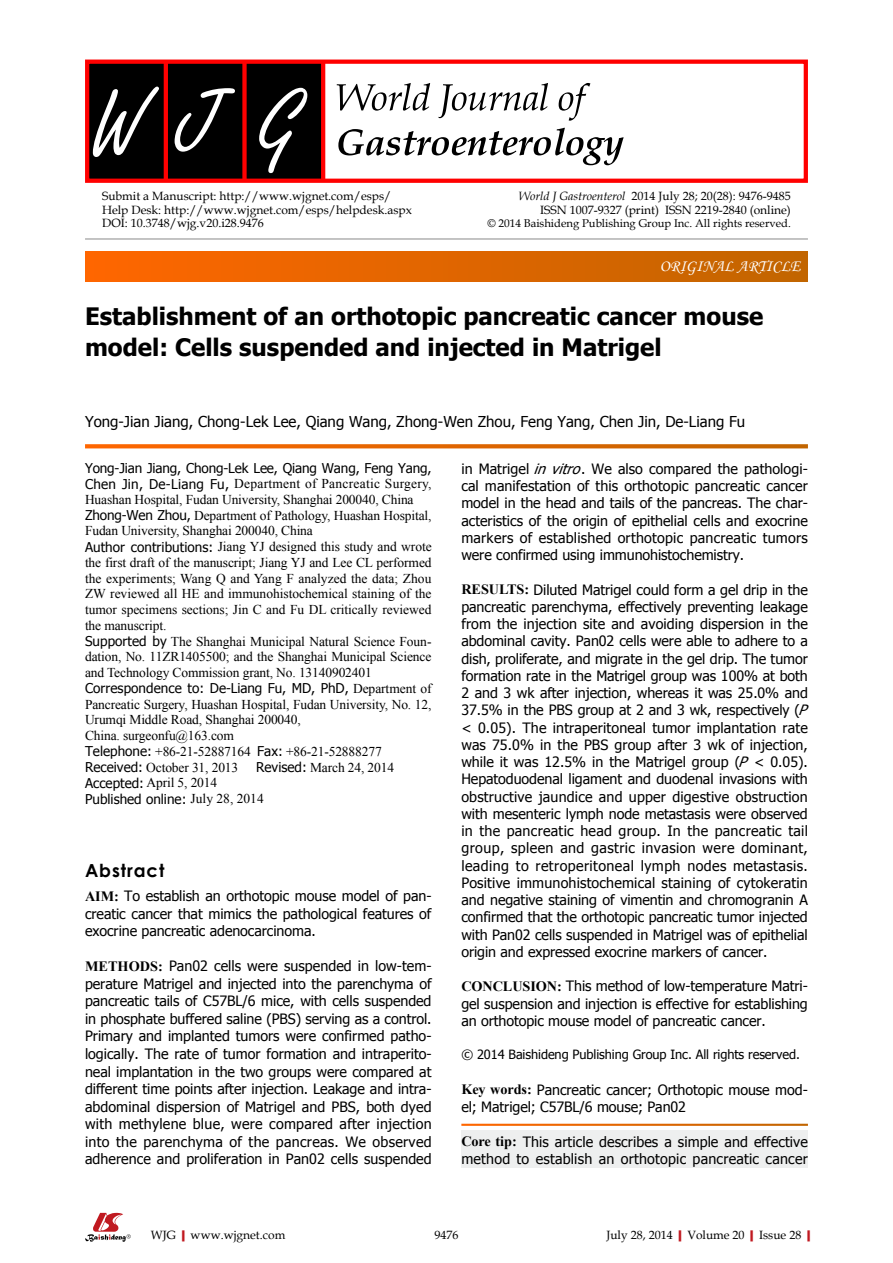
<style>
.page{position:relative;width:893px;height:1263px;background:#fff}
.page>*{position:absolute;margin:0;border:0;box-sizing:border-box;transform-origin:0 0}
.t1{font:700 24px/31.5px "Tahoma";color:#000}
.t2{font:700 18px "Century Gothic";letter-spacing:.05em;color:#000}
.t3{font:16.5px "Monotype Corsiva";color:#fff}
.t4{font:15px "Tahoma";color:#000}
.t5{font:14.25px/17.2px "Tahoma";letter-spacing:-.005em;color:#000;text-align:justify}
.t6{font:14.25px/17.2px "Tahoma";letter-spacing:.015em;color:#000}
.t7{font:13.5px/15.8px "Times New Roman";letter-spacing:-.01em;color:#000}
.t8{font:13.5px "Tahoma";letter-spacing:-.005em;color:#000}
.t9{font:12.75px "Tahoma";letter-spacing:-.005em;color:#000}
.t10{font:12px/13.5px "Book Antiqua";color:#000}
.t11{font:11.25px "Book Antiqua";color:#000}
.s1{font-style:italic}
.s2{font-family:"Tahoma"}
.s3{font-family:"Times New Roman"}
.s4{font-family:"Times New Roman";font-weight:700}
.s5{font-weight:700;color:#c01920}
</style>
<div class="page">
<div style="left:461px;top:1130px;width:347px;height:38px;background:#eeefef"></div>
<div style="left:85px;top:252px;width:723px;height:29px;background:linear-gradient(to right,#f60,#c16500)"></div>
<hr style="left:85px;top:239px;width:723px;height:1px;background:#898989">
<div style="left:87px;top:61px;width:236px;height:121px;background:#000"></div>
<hr style="left:164px;top:61px;width:4px;height:121px;background:#f00">
<div style="left:242px;top:61px;width:5px;height:121px;background:#f00"></div>
<hr style="left:321px;top:61px;width:4px;height:121px;background:#f00">
<div style="left:85px;top:60px;width:723px;height:123px;border:4px solid #f00"></div>
<svg style="left:259px;top:88px;width:48px;height:85px"></svg>
<svg style="left:175px;top:88px;width:60px;height:64px"></svg>
<svg style="left:93px;top:87px;width:66px;height:70px"></svg>
<svg style="left:337px;top:83px;width:253px;height:38px"></svg>
<svg style="left:338px;top:128px;width:286px;height:37px"></svg>
<svg style="left:85px;top:444px;width:723px;height:4px;background:#e16d0d"></svg>
<svg style="left:85px;top:1213px;width:46px;height:29px"></svg>
<p class="t10" style="left:102px;top:189px;width:311px">Submit a Manuscript: http://www.wjgnet.com/esps/<br>Help Desk: http://www.wjgnet.com/esps/helpdesk.aspx<br>DOI: 10.3748/wjg.v20.i28.9476</p>
<p class="t10" style="left:519px;top:189px;width:274px;text-align:right"><span class="s1">World J Gastroenterol</span> 2014 July 28; 20(28): 9476-9485<br>ISSN 1007-9327 (print) ISSN 2219-2840 (online)</p>
<p class="t11" style="left:487px;top:215px;width:305px">© 2014 Baishideng Publishing Group Inc. All rights reserved.</p>
<p class="t3" style="left:660px;top:256px;width:142px">ORIGINAL ARTICLE</p>
<h1 class="t1" style="left:85px;top:298px;width:680px">Establishment of an orthotopic pancreatic cancer mouse model: Cells suspended and injected in Matrigel</h1>
<p class="t4" style="left:85px;top:412px;width:662px">Yong-Jian Jiang, Chong-Lek Lee, Qiang Wang, Zhong-Wen Zhou, Feng Yang, Chen Jin, De-Liang Fu</p>
<p class="t8" style="left:85px;top:459px;width:348px">Yong-Jian Jiang, Chong-Lek Lee, Qiang Wang, Feng Yang,</p>
<p class="t7" style="left:85px;top:476px;width:348px"><span class="s2">Chen Jin, De-Liang Fu,</span> Department of Pancreatic Surgery, Huashan Hospital, Fudan University, Shanghai 200040, China <span class="s2">Zhong-Wen Zhou,</span> Department of Pathology, Huashan Hospital, Fudan University, Shanghai 200040, China<br><span class="s2">Author contributions:</span> Jiang YJ designed this study and wrote the first draft of the manuscript; Jiang YJ and Lee CL performed the experiments; Wang Q and Yang F analyzed the data; Zhou ZW reviewed all HE and immunohistochemical staining of the tumor specimens sections; Jin C and Fu DL critically reviewed the manuscript.<br><span class="s2">Supported by</span> The Shanghai Municipal Natural Science Foun&shy;dation, No. 11ZR1405500; and the Shanghai Municipal Science and Technology Commission grant, No. 13140902401</p>
<p class="t8" style="left:85px;top:679px;width:348px">Correspondence to: De-Liang Fu, MD, PhD, <span class="s3">Department of</span></p>
<p class="t7" style="left:85px;top:696px;width:348px">Pancreatic Surgery, Huashan Hospital, Fudan University, No. 12, Urumqi Middle Road, Shanghai 200040,<br>China. surgeonfu@163.com<br><span class="s2">Telephone:</span> +86-21-52887164 <span class="s2">Fax:</span> +86-21-52888277<br><span class="s2">Received:</span> October 31, 2013</p>
<p class="t5" style="left:461px;top:459px;width:348px">in Matrigel <span class="s1">invitro</span>. We also compared the pathologi&shy;cal manifestation of this orthotopic pancreatic cancer model in the head and tails of the pancreas. The char&shy;acteristics of the origin of epithelial cells and exocrine markers of established orthotopic pancreatic tumors were confirmed using immunohistochemistry.</p>
<p class="t5" style="left:461px;top:580px;width:353px;text-align:left"><span class="s4">RESULTS:</span> Diluted Matrigel could form a gel drip in the pancreatic parenchyma, effectively preventing leakage from the injection site and avoiding dispersion in the abdominal cavity. Pan02 cells were able to adhere to a dish, proliferate, and migrate in the gel drip. The tumor formation rate in the Matrigel group was 100% at both 2 and 3 wk after injection, whereas it was 25.0% and 37.5% in the PBS group at 2 and 3 wk, respectively (<span class="s1">P </span>&lt; 0.05). The intraperitoneal tumor implantation rate was 75.0% in the PBS group after 3 wk of injection, while it was 12.5% in the Matrigel group (<span class="s1">P</span>&lt; 0.05).<br>Hepatoduodenal ligament and duodenal invasions with obstructive jaundice and upper digestive obstruction with mesenteric lymph node metastasis were observed in the pancreatic head group. In the pancreatic tail group, spleen and gastric invasion were dominant, leading to retroperitoneal lymph nodes metastasis.<br>Positive immunohistochemical staining of cytokeratin and negative staining of vimentin and chromogranin A confirmed that the orthotopic pancreatic tumor injected with Pan02 cells suspended in Matrigel was of epithelial origin and expressed exocrine markers of cancer.</p>
<p class="t5" style="left:461px;top:977px;width:348px"><span class="s4">CONCLUSION:</span> This method of low-temperature Matri&shy;gel suspension and injection is effective for establishing an orthotopic mouse model of pancreatic cancer.</p>
<p class="t9" style="left:461px;top:1046px;width:340px">© 2014 Baishideng Publishing Group Inc. All rights reserved.</p>
<p class="t5" style="left:461px;top:1080px;width:348px"><span class="s4">Key words:</span> Pancreatic cancer; Orthotopic mouse mod&shy;el; Matrigel; C57BL/6 mouse; Pan02</p>
<p class="t6" style="left:461px;top:1132px;width:348px"><span class="s4">Core tip:</span> This article describes a simple and effective method to establish an orthotopic pancreatic cancer</p>
<p class="t7" style="left:256px;top:759px;width:140px"><span class="s2">Revised:</span> March 24, 2014</p>
<p class="t7" style="left:85px;top:775px;width:134px"><span class="s2">Accepted:</span> April 5, 2014</p>
<p class="t8" style="left:85px;top:790px;width:180px">Published online: <span class="s3">July 28, 2014</span></p>
<p class="t2" style="left:85px;top:857px;width:81px">Abstract</p>
<p class="t5" style="left:85px;top:886px;width:348px"><span class="s4">AIM:</span> To establish an orthotopic mouse model of pan&shy;creatic cancer that mimics the pathological features of exocrine pancreatic adenocarcinoma.</p>
<p class="t5" style="left:85px;top:957px;width:348px"><span class="s4">METHODS:</span> Pan02 cells were suspended in low-tem&shy;perature Matrigel and injected into the parenchyma of pancreatic tails of C57BL/6 mice, with cells suspended in phosphate buffered saline (PBS) serving as a control.<br>Primary and implanted tumors were confirmed patho&shy;logically. The rate of tumor formation and intraperito&shy;neal implantation in the two groups were compared at different time points after injection. Leakage and intra&shy;abdominal dispersion of Matrigel and PBS, both dyed with methylene blue, were compared after injection into the parenchyma of the pancreas. We observed adherence and proliferation in Pan02 cells suspended</p>
<p class="t10" style="left:151px;top:1227px;width:136px">WJG<span class="s5">|</span>www.wjgnet.com</p>
<p class="t10" style="left:434px;top:1227px;width:25px">9476</p>
<p class="t10" style="left:606px;top:1227px;width:211px">July 28, 2014<span class="s5">|</span>Volume 20<span class="s5">|</span>Issue 28<span class="s5">|</span></p>
</div>
